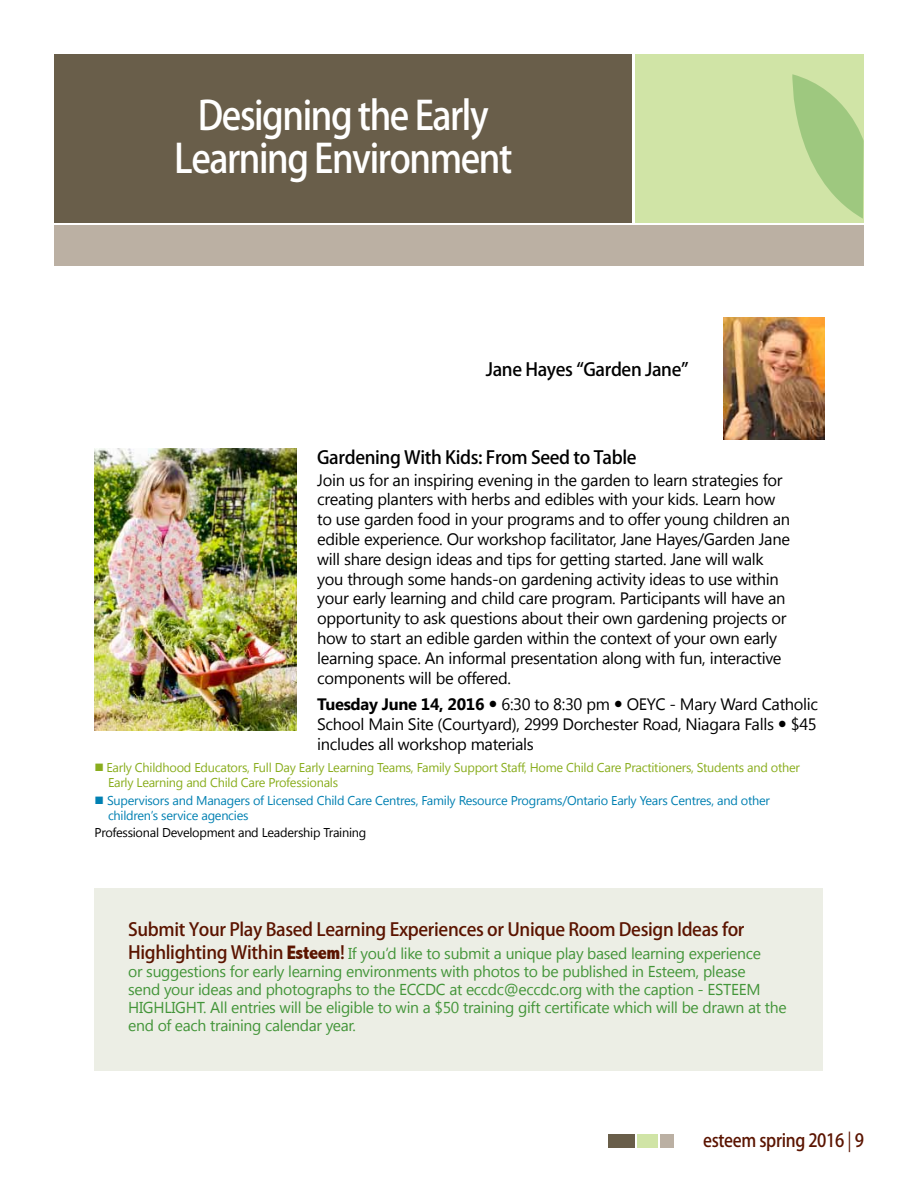
<style>
.page{position:relative;width:918px;height:1188px;background:#fff}
.page>*{position:absolute;margin:0;border:0;box-sizing:border-box;transform-origin:0 0}
.t1{font:500 39.6px/43.2px "Koz Go Pro";letter-spacing:-.04em;color:#fff;text-align:center;scale:.91 1}
.t2{font:500 18.15px "Koz Go Pro";letter-spacing:-.02em;color:#5b1400;scale:.91 1}
.t3{font:500 18px "Koz Go Pro";letter-spacing:-.02em;color:#5b1400}
.t4{font:500 18px "Koz Go Pro";letter-spacing:-.02em;color:#000}
.t5{font:16.5px/19.8px "Segoe UI";letter-spacing:-.02em;color:#000}
.t6{font:15.75px/18px "Segoe UI";letter-spacing:-.02em;color:#439539}
.t7{font:12.75px/15.3px "Segoe UI";letter-spacing:-.02em;color:#89ad1d}
.t8{font:12.75px/15.3px "Segoe UI";letter-spacing:-.02em;color:#0080b2}
.t9{font:12.75px "Segoe UI";letter-spacing:-.02em;color:#000}
.s1{font-weight:700}
.s2{font-family:"Koz Go Pro";font-weight:500;font-size:18px;color:#5b1400}
.s3{font-family:"Abadi";font-weight:800;font-stretch:condensed;font-size:19.5px;color:#5b1400}
.s4{font-weight:400}
</style>
<div class="page">
<div style="left:54px;top:54px;width:578px;height:169px;background:#695e4a"></div>
<div style="left:635px;top:54px;width:229px;height:169px;background:#d0e4a6"></div>
<div style="left:55px;top:226px;width:809px;height:40px;background:#bbb0a3"></div>
<svg style="left:792px;top:74px;width:72px;height:145px"></svg>
<img style="left:94px;top:449px;width:203px;height:281px">
<img style="left:724px;top:318px;width:101px;height:121px">
<div style="left:94px;top:888px;width:730px;height:182px;background:#eceee5"></div>
<div style="left:608px;top:1134px;width:27px;height:14px;background:#695e4a"></div>
<div style="left:637px;top:1134px;width:20px;height:14px;background:#d0e4a6"></div>
<div style="left:660px;top:1134px;width:14px;height:14px;background:#bbb0a3"></div>
<h1 class="t1" style="left:174px;top:96px;width:373px">Designing the Early<br>Learning Environment</h1>
<p class="t4" style="left:486px;top:358px;width:204px">Jane Hayes “Garden Jane”</p>
<p class="t4" style="left:317px;top:446px;width:321px">Gardening With Kids: From Seed to Table</p>
<p class="t5" style="left:317px;top:469px;width:474px">Join us for an inspiring evening in the garden to learn strategies for creating planters with herbs and edibles with your kids. Learn how to use garden food in your programs and to offer young children an edible experience. Our workshop facilitator, Jane Hayes/Garden Jane will share design ideas and tips for getting started. Jane will walk you through some hands-on gardening activity ideas to use within your early learning and child care program. Participants will have an opportunity to ask questions about their own gardening projects or how to start an edible garden within the context of your own early learning space. An informal presentation along with fun, interactive components will be offered.</p>
<p class="t5" style="left:317px;top:694px;width:503px;text-align:justify"><span class="s1">Tuesday June 14, 2016</span> 6:30 to 8:30 pm OEYC - Mary Ward Catholic School Main Site (Courtyard), 2999 Dorchester Road, Niagara Falls $45 includes all workshop materials</p>
<p class="t7" style="left:108px;top:759px;width:693px;text-indent:-14px">■ Early Childhood Educators, Full Day Early Learning Teams, Family Support Staff, Home Child Care Practitioners, Students and other<br>Early Learning and Child Care Professionals</p>
<p class="t8" style="left:108px;top:792px;width:663px;text-indent:-14px">■ Supervisors and Managers of Licensed Child Care Centres, Family Resource Programs/Ontario Early Years Centres, and other children’s service agencies</p>
<p class="t9" style="left:94px;top:824px;width:273px">Professional Development and Leadership Training</p>
<p class="t3" style="left:128px;top:918px;width:618px">Submit Your Play Based Learning Experiences or Unique Room Design Ideas for</p>
<p class="t6" style="left:128px;top:944px;width:660px"><span class="s2">Highlighting Within</span> <span class="s3">Esteem</span><span class="s2">!</span> If you’d like to submit a unique play based learning experience<br>or suggestions for early learning environments with photos to be published in Esteem, please<br>send your ideas and photographs to the ECCDC at eccdc@eccdc.org with the caption - ESTEEM HIGHLIGHT. All entries will be eligible to win a $50 training gift certificate which will be drawn at the end of each training calendar year.</p>
<p class="t2" style="left:703px;top:1129px;width:178px">esteem spring 2016 <span class="s4">|</span> 9</p>
</div>
